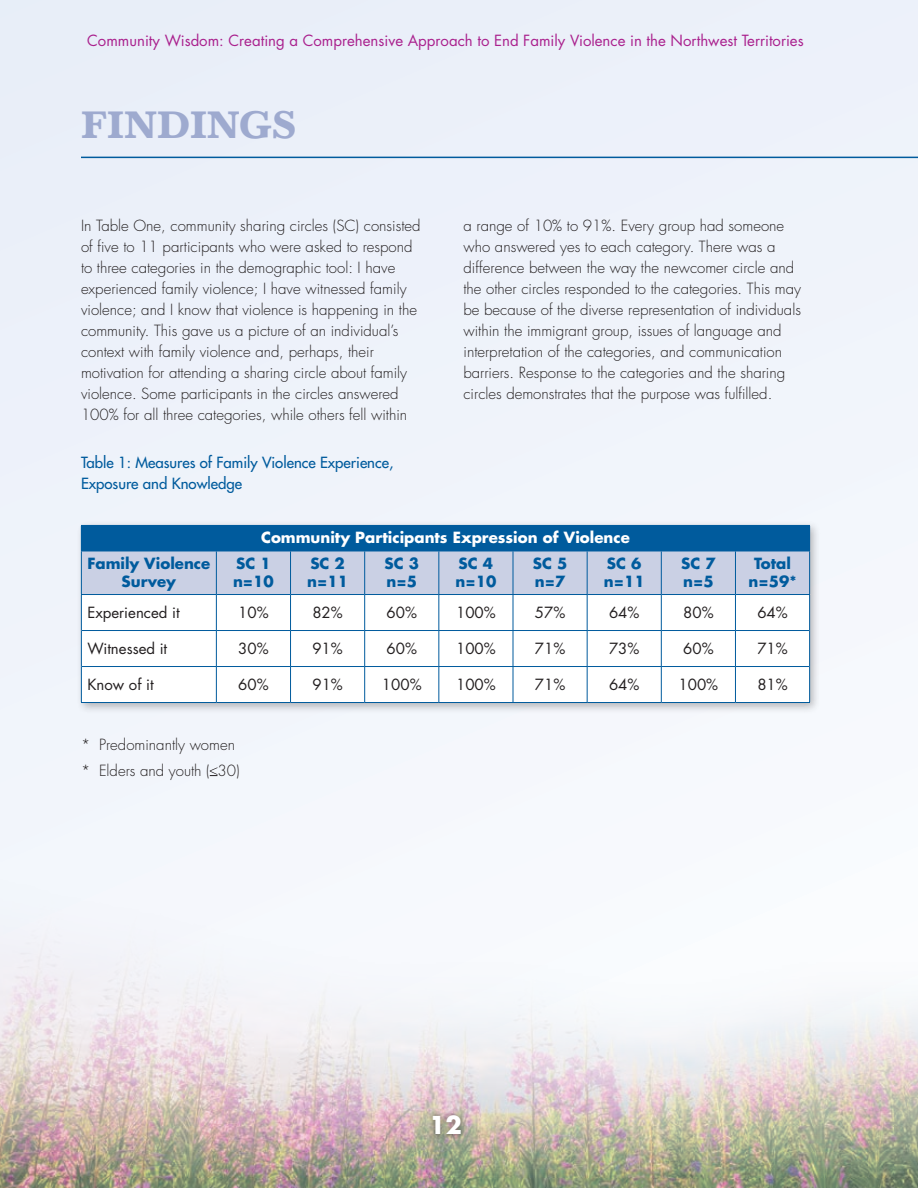
<style>
.page{position:relative;width:918px;height:1188px;background:#eef2fa}
.page>*{position:absolute;margin:0;border:0;box-sizing:border-box;transform-origin:0 0}
.t1{font:700 39.75px "Baskerville T";color:#9eaacf}
.t2{font:700 24px "Futura";color:#fff}
.t3{font:300 15px/21px "Futura";color:#231f20}
.t4{font:15px "Futura";color:#231f20}
.t5{font:15px "Futura";color:#aa218e}
.t6{font:700 15px/18px "Futura";color:#005b9d}
.t7{font:15px/21px "Futura";color:#005b9d}
.t8{font:700 15px "Futura";color:#fff}
</style>
<div class="page">
<img style="left:0;top:767px;width:918px;height:421px">
<div style="left:76px;top:520px;width:745px;height:194px;background:#231f20;opacity:.3"></div>
<div style="left:82px;top:595px;width:727px;height:107px;background:#fff"></div>
<hr style="left:81px;top:667px;width:1px;height:35px;background:#005b9d">
<hr style="left:81px;top:702px;width:135px;height:1px;background:#005b9d">
<hr style="left:216px;top:702px;width:75px;height:1px;background:#005b9d">
<hr style="left:291px;top:702px;width:74px;height:1px;background:#005b9d">
<hr style="left:365px;top:702px;width:74px;height:1px;background:#005b9d">
<hr style="left:439px;top:702px;width:74px;height:1px;background:#005b9d">
<hr style="left:513px;top:702px;width:74px;height:1px;background:#005b9d">
<hr style="left:587px;top:702px;width:74px;height:1px;background:#005b9d">
<hr style="left:661px;top:702px;width:74px;height:1px;background:#005b9d">
<hr style="left:735px;top:702px;width:75px;height:1px;background:#005b9d">
<hr style="left:81px;top:525px;width:135px;height:1px;background:#005b9d">
<hr style="left:216px;top:525px;width:75px;height:1px;background:#005b9d">
<hr style="left:291px;top:525px;width:74px;height:1px;background:#005b9d">
<hr style="left:365px;top:525px;width:74px;height:1px;background:#005b9d">
<hr style="left:439px;top:525px;width:74px;height:1px;background:#005b9d">
<hr style="left:513px;top:525px;width:74px;height:1px;background:#005b9d">
<hr style="left:587px;top:525px;width:74px;height:1px;background:#005b9d">
<hr style="left:661px;top:525px;width:74px;height:1px;background:#005b9d">
<hr style="left:735px;top:525px;width:75px;height:1px;background:#005b9d">
<svg style="left:81px;top:526px;width:729px;height:68px;background:#7ca3c8"></svg>
<hr style="left:587px;top:551px;width:1px;height:43px;background:#005b9d">
<hr style="left:661px;top:551px;width:1px;height:43px;background:#005b9d">
<hr style="left:735px;top:551px;width:1px;height:43px;background:#005b9d">
<hr style="left:809px;top:551px;width:1px;height:43px;background:#005b9d">
<hr style="left:81px;top:595px;width:1px;height:36px;background:#005b9d">
<hr style="left:81px;top:594px;width:135px;height:1px;background:#005b9d">
<hr style="left:216px;top:594px;width:75px;height:1px;background:#005b9d">
<hr style="left:291px;top:594px;width:74px;height:1px;background:#005b9d">
<hr style="left:365px;top:594px;width:74px;height:1px;background:#005b9d">
<hr style="left:439px;top:594px;width:74px;height:1px;background:#005b9d">
<hr style="left:513px;top:594px;width:74px;height:1px;background:#005b9d">
<hr style="left:587px;top:594px;width:74px;height:1px;background:#005b9d">
<hr style="left:661px;top:594px;width:74px;height:1px;background:#005b9d">
<hr style="left:216px;top:595px;width:1px;height:35px;background:#005b9d">
<hr style="left:290px;top:595px;width:1px;height:35px;background:#005b9d">
<hr style="left:364px;top:595px;width:1px;height:35px;background:#005b9d">
<hr style="left:439px;top:595px;width:1px;height:35px;background:#005b9d">
<hr style="left:513px;top:595px;width:1px;height:35px;background:#005b9d">
<hr style="left:587px;top:595px;width:1px;height:35px;background:#005b9d">
<hr style="left:661px;top:595px;width:1px;height:35px;background:#005b9d">
<hr style="left:735px;top:595px;width:1px;height:35px;background:#005b9d">
<hr style="left:735px;top:594px;width:75px;height:1px;background:#005b9d">
<hr style="left:809px;top:595px;width:1px;height:36px;background:#005b9d">
<hr style="left:81px;top:631px;width:1px;height:36px;background:#005b9d">
<hr style="left:82px;top:630px;width:134px;height:1px;background:#005b9d">
<hr style="left:216px;top:630px;width:75px;height:1px;background:#005b9d">
<hr style="left:291px;top:630px;width:74px;height:1px;background:#005b9d">
<hr style="left:365px;top:630px;width:74px;height:1px;background:#005b9d">
<hr style="left:439px;top:630px;width:74px;height:1px;background:#005b9d">
<hr style="left:513px;top:630px;width:74px;height:1px;background:#005b9d">
<hr style="left:587px;top:630px;width:74px;height:1px;background:#005b9d">
<hr style="left:661px;top:630px;width:74px;height:1px;background:#005b9d">
<hr style="left:82px;top:666px;width:134px;height:1px;background:#005b9d">
<hr style="left:216px;top:666px;width:75px;height:1px;background:#005b9d">
<hr style="left:291px;top:666px;width:74px;height:1px;background:#005b9d">
<hr style="left:365px;top:666px;width:74px;height:1px;background:#005b9d">
<hr style="left:439px;top:666px;width:74px;height:1px;background:#005b9d">
<hr style="left:513px;top:666px;width:74px;height:1px;background:#005b9d">
<hr style="left:587px;top:666px;width:74px;height:1px;background:#005b9d">
<hr style="left:661px;top:666px;width:74px;height:1px;background:#005b9d">
<hr style="left:216px;top:631px;width:1px;height:35px;background:#005b9d">
<hr style="left:290px;top:631px;width:1px;height:35px;background:#005b9d">
<hr style="left:364px;top:631px;width:1px;height:35px;background:#005b9d">
<hr style="left:439px;top:631px;width:1px;height:35px;background:#005b9d">
<hr style="left:513px;top:631px;width:1px;height:35px;background:#005b9d">
<hr style="left:587px;top:631px;width:1px;height:35px;background:#005b9d">
<hr style="left:661px;top:631px;width:1px;height:35px;background:#005b9d">
<hr style="left:735px;top:631px;width:1px;height:35px;background:#005b9d">
<hr style="left:216px;top:667px;width:1px;height:35px;background:#005b9d">
<hr style="left:290px;top:667px;width:1px;height:35px;background:#005b9d">
<hr style="left:364px;top:667px;width:1px;height:35px;background:#005b9d">
<hr style="left:439px;top:667px;width:1px;height:35px;background:#005b9d">
<hr style="left:513px;top:667px;width:1px;height:35px;background:#005b9d">
<hr style="left:587px;top:667px;width:1px;height:35px;background:#005b9d">
<hr style="left:661px;top:667px;width:1px;height:35px;background:#005b9d">
<hr style="left:735px;top:667px;width:1px;height:35px;background:#005b9d">
<hr style="left:735px;top:630px;width:74px;height:1px;background:#005b9d">
<hr style="left:809px;top:631px;width:1px;height:36px;background:#005b9d">
<hr style="left:809px;top:667px;width:1px;height:35px;background:#005b9d">
<hr style="left:735px;top:666px;width:74px;height:1px;background:#005b9d">
<svg style="left:210px;top:767px;width:7px;height:9px"></svg>
<hr style="left:81px;top:157px;width:837px;height:1px;background:#005b9d">
<div style="left:426px;top:1109px;width:41px;height:32px;background:#231f20;opacity:.45"></div>
<p class="t5" style="left:87px;top:30px;width:718px">Community Wisdom: Creating a Comprehensive Approach to End Family Violence in the Northwest Territories</p>
<h1 class="t1" style="left:81px;top:101px;width:217px">FINDINGS</h1>
<p class="t3" style="left:81px;top:215px;width:341px">In Table One, community sharing circles (SC) consisted of five to 11 participants who were asked to respond to three categories in the demographic tool: I have experienced family violence; I have witnessed family violence; and I know that violence is happening in the community. This gave us a picture of an individual’s context with family violence and, perhaps, their motivation for attending a sharing circle about family violence. Some participants in the circles answered 100% for all three categories, while others fell within</p>
<p class="t3" style="left:464px;top:215px;width:339px">a range of 10% to 91%. Every group had someone who answered yes to each category. There was a difference between the way the newcomer circle and the other circles responded to the categories. This may be because of the diverse representation of individuals within the immigrant group, issues of language and interpretation of the categories, and communication barriers. Response to the categories and the sharing circles demonstrates that the purpose was fulfilled.</p>
<p class="t7" style="left:81px;top:452px;width:314px">Table 1: Measures of Family Violence Experience,<br>Exposure and Knowledge</p>
<p class="t8" style="left:261px;top:527px;width:370px">Community Participants Expression of Violence</p>
<p class="t6" style="left:87px;top:554px;width:124px;text-align:center">Family Violence<br>Survey</p>
<p class="t6" style="left:233px;top:554px;width:42px">SC 1 n=10</p>
<p class="t6" style="left:307px;top:554px;width:42px">SC 2 n=11</p>
<p class="t6" style="left:385px;top:554px;width:36px">SC 3 n=5</p>
<p class="t6" style="left:456px;top:554px;width:42px">SC 4 n=10</p>
<p class="t6" style="left:533px;top:554px;width:36px">SC 5 n=7</p>
<p class="t6" style="left:604px;top:554px;width:42px">SC 6 n=11</p>
<p class="t6" style="left:681px;top:554px;width:36px">SC 7 n=5</p>
<p class="t6" style="left:749px;top:554px;width:50px;text-align:center">Total n=59*</p>
<p class="t4" style="left:87px;top:602px;width:94px">Experienced it</p>
<p class="t4" style="left:238px;top:602px;width:32px">10%</p>
<p class="t4" style="left:312px;top:602px;width:32px">82%</p>
<p class="t4" style="left:387px;top:602px;width:32px">60%</p>
<p class="t4" style="left:456px;top:602px;width:41px">100%</p>
<p class="t4" style="left:535px;top:602px;width:32px">57%</p>
<p class="t4" style="left:609px;top:602px;width:32px">64%</p>
<p class="t4" style="left:683px;top:602px;width:32px">80%</p>
<p class="t4" style="left:757px;top:602px;width:32px">64%</p>
<p class="t4" style="left:87px;top:638px;width:81px">Witnessed it</p>
<p class="t4" style="left:238px;top:638px;width:32px">30%</p>
<p class="t4" style="left:312px;top:638px;width:32px">91%</p>
<p class="t4" style="left:387px;top:638px;width:32px">60%</p>
<p class="t4" style="left:456px;top:638px;width:41px">100%</p>
<p class="t4" style="left:535px;top:638px;width:32px">71%</p>
<p class="t4" style="left:609px;top:638px;width:32px">73%</p>
<p class="t4" style="left:683px;top:638px;width:32px">60%</p>
<p class="t4" style="left:757px;top:638px;width:32px">71%</p>
<p class="t4" style="left:87px;top:674px;width:68px">Know of it</p>
<p class="t4" style="left:238px;top:674px;width:32px">60%</p>
<p class="t4" style="left:312px;top:674px;width:32px">91%</p>
<p class="t4" style="left:382px;top:674px;width:41px">100%</p>
<p class="t4" style="left:456px;top:674px;width:41px">100%</p>
<p class="t4" style="left:535px;top:674px;width:32px">71%</p>
<p class="t4" style="left:609px;top:674px;width:32px">64%</p>
<p class="t4" style="left:679px;top:674px;width:41px">100%</p>
<p class="t4" style="left:757px;top:674px;width:32px">81%</p>
<p class="t3" style="left:81px;top:732px;width:160px;line-height:25.5px">* Predominantly women * Elders and youth ( 30)</p>
<h2 class="t2" style="left:429px;top:1108px;width:34px">12</h2>
</div>
